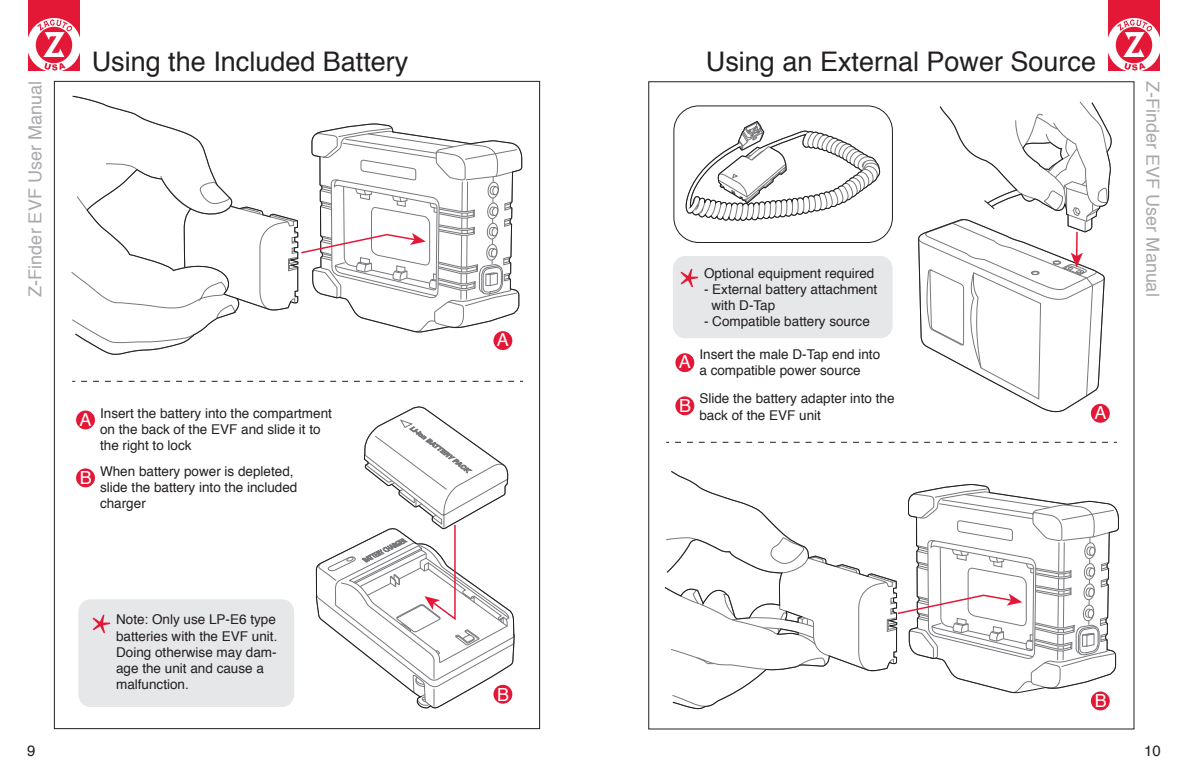
<style>
.page{position:relative;width:1188px;height:783px;background:#fff}
.page>*{position:absolute;margin:0;border:0;box-sizing:border-box;transform-origin:0 0}
.t1{font:54px "Minion Pro";color:#e31837}
.t2{font:27px "Helvetica";color:#231f20}
.t3{font:18px "Helvetica";color:#a7a9ac}
.t4{font:18px "Helvetica";color:#fff}
.t5{font:15px "Helvetica";color:#231f20}
.t6{font:13.5px/16.2px "Helvetica";color:#231f20}
.s1{font-size:18px;color:#fff}
</style>
<div class="page">
<svg style="left:664px;top:471px;width:455px;height:240px"></svg>
<svg style="left:918px;top:102px;width:194px;height:312px"></svg>
<svg style="left:685px;top:120px;width:196px;height:101px"></svg>
<div style="left:674px;top:106px;width:219px;height:137px;border:1px solid #231f20;border-radius:25px"></div>
<svg style="left:675px;top:442px;width:442px;height:1px"></svg>
<div style="left:673px;top:256px;width:220px;height:82px;background:#e6e7e8;border-radius:13px"></div>
<div style="left:78px;top:599px;width:216px;height:108px;background:#e6e7e8;border-radius:13px"></div>
<svg style="left:81px;top:381px;width:442px;height:1px"></svg>
<svg style="left:316px;top:406px;width:199px;height:303px"></svg>
<svg style="left:71px;top:95px;width:451px;height:260px"></svg>
<div style="left:28px;top:0;width:52px;height:71px;background:#e31837"></div>
<div style="left:27px;top:18px;width:54px;height:54px;background:#fff;border-radius:50%"></div>
<div style="left:36px;top:27px;width:36px;height:36px;background:#e31837;border-radius:50%"></div>
<svg style="left:45px;top:63px;width:21px;height:8px"></svg>
<svg style="left:37px;top:19px;width:35px;height:38px"></svg>
<div style="left:1108px;top:0;width:52px;height:71px;background:#e31837"></div>
<div style="left:1107px;top:18px;width:54px;height:54px;background:#fff;border-radius:50%"></div>
<div style="left:1116px;top:27px;width:36px;height:36px;background:#e31837;border-radius:50%"></div>
<svg style="left:1125px;top:63px;width:21px;height:8px"></svg>
<svg style="left:1117px;top:19px;width:35px;height:38px"></svg>
<div style="left:76px;top:411px;width:19px;height:18px;background:#e31837;border-radius:50%"></div>
<div style="left:76px;top:468px;width:19px;height:19px;background:#e31837;border-radius:50%"></div>
<div style="left:493px;top:331px;width:19px;height:19px;background:#e31837;border-radius:50%"></div>
<div style="left:493px;top:685px;width:19px;height:19px;background:#e31837;border-radius:50%"></div>
<div style="left:1091px;top:404px;width:19px;height:19px;background:#e31837;border-radius:50%"></div>
<div style="left:1091px;top:692px;width:19px;height:18px;background:#e31837;border-radius:50%"></div>
<div style="left:675px;top:353px;width:19px;height:19px;background:#e31837;border-radius:50%"></div>
<div style="left:675px;top:396px;width:19px;height:19px;background:#e31837;border-radius:50%"></div>
<h2 class="t2" style="left:92px;top:41px;width:318px">Using the Included Battery</h2>
<h2 class="t2" style="left:706px;top:41px;width:392px">Using an External Power Source</h2>
<h3 class="t3" style="left:21px;top:297px;width:217px;rotate:-90deg">Z-Finder EVF User Manual</h3>
<h3 class="t3" style="left:1167px;top:81px;width:217px;rotate:90deg">Z-Finder EVF User Manual</h3>
<h1 class="t1" style="left:678px;top:251px;width:23px">*</h1>
<p class="t6" style="left:704px;top:265px;width:172px">Optional equipment required</p>
<p class="t6" style="left:712px;top:282px;width:167px;text-indent:-8px">- External battery attachment with D-Tap</p>
<p class="t6" style="left:704px;top:314px;width:167px">- Compatible battery source</p>
<p class="t6" style="left:100px;top:405px;width:233px;text-indent:-21px"><span class="s1">A</span> Insert the battery into the compartment on the back of the EVF and slide it to the right to lock</p>
<p class="t6" style="left:100px;top:463px;width:199px">When battery power is depleted, slide the battery into the included charger</p>
<h3 class="t4" style="left:80px;top:464px;width:14px">B</h3>
<h1 class="t1" style="left:90px;top:597px;width:23px">*</h1>
<p class="t6" style="left:116px;top:612px;width:163px">Note: Only use LP-E6 type batteries with the EVF unit.<br>Doing otherwise may dam&shy;age the unit and cause a malfunction.</p>
<h3 class="t4" style="left:497px;top:326px;width:14px">A</h3>
<h3 class="t4" style="left:497px;top:680px;width:14px">B</h3>
<h3 class="t4" style="left:679px;top:348px;width:14px">A</h3>
<p class="t6" style="left:699px;top:347px;width:182px">Insert the male D-Tap end into a compatible power source</p>
<p class="t6" style="left:699px;top:391px;width:197px">Slide the battery adapter into the back of the EVF unit</p>
<h3 class="t4" style="left:679px;top:392px;width:14px">B</h3>
<h3 class="t4" style="left:1094px;top:399px;width:14px">A</h3>
<h3 class="t4" style="left:1095px;top:687px;width:14px">B</h3>
<p class="t5" style="left:27px;top:739px;width:10px">9</p>
<p class="t5" style="left:1144px;top:739px;width:18px">10</p>
</div>
